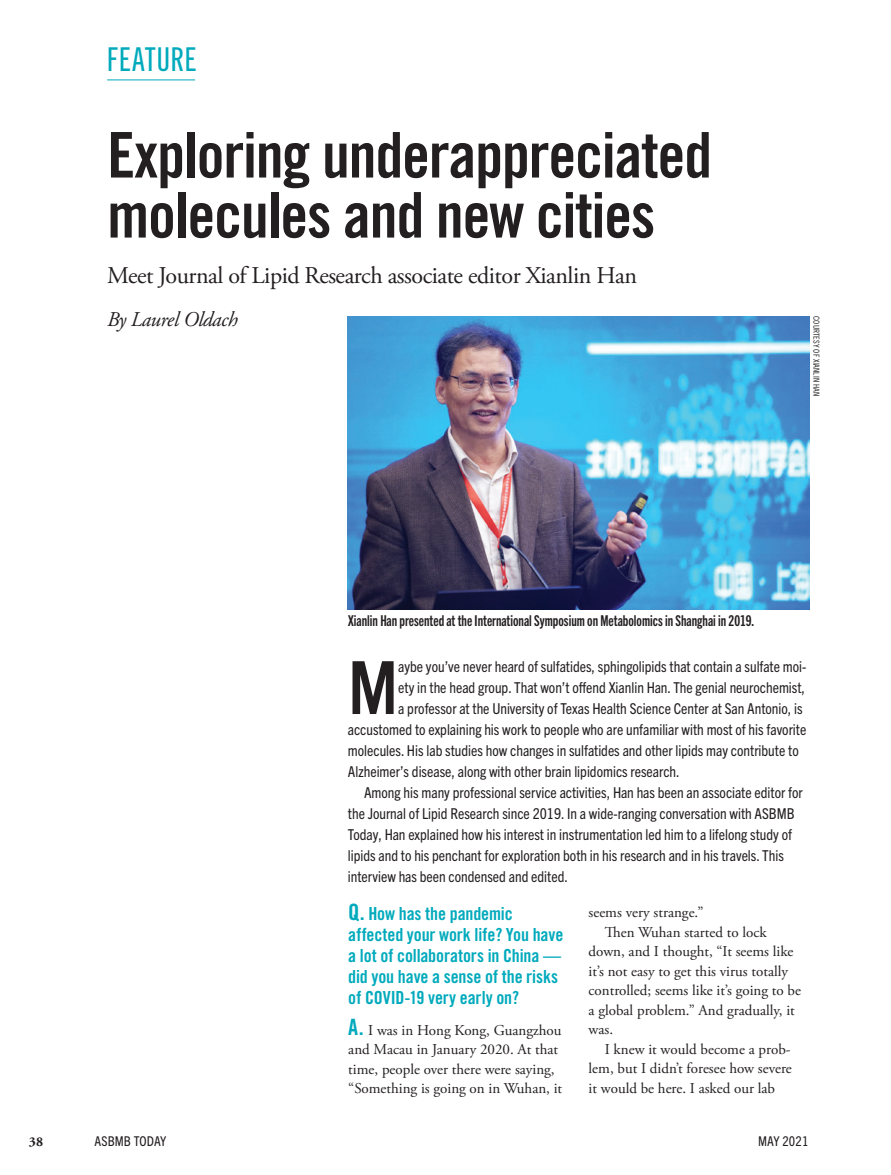
<style>
.page{position:relative;width:891px;height:1175px;background:#fff}
.page>*{position:absolute;margin:0;border:0;box-sizing:border-box;transform-origin:0 0}
.Drop_cap_text{font:700 condensed 73.5px "Trade Gothic Next LT Pro";color:#231f20}
.Header_largest{font:63px/60px "Trade Gothic Bold Cond Twenty";letter-spacing:-.02em;color:#231f20}
.A_NEW_kicker_style_n{font:33px "Trade Gothic Next LT Pro Cm";letter-spacing:.025em;color:#00aabc}
.Subhead_gara{font:24px "Adobe Garamond Pro";letter-spacing:-.02em;color:#231f20}
.Byline_large{font:italic 21px "Adobe Garamond Pro";letter-spacing:-.02em;color:#231f20}
.Questions_subhead{font:18px/21px "Trade Gothic Bold Cond Twenty";letter-spacing:-.005em;color:#00aabc}
.Drop_cap_text-2{font:condensed 15px "Trade Gothic Next LT Pro";color:#231f20}
.Award_text{font:15px/19.5px "Adobe Garamond Pro";color:#231f20}
.Award_text-2{font:condensed 15px/21px "Trade Gothic Next LT Pro";color:#231f20}
.captions{font:15px "Trade Gothic Next LT Pro Bd Cm";color:#231f20}
.t1{font:condensed 13.5px "Trade Gothic Next LT Pro";letter-spacing:.01em;color:#231f20}
.t2{font:700 13.5px "Adobe Garamond Pro";color:#231f20}
.captions-2{font:8.25px "Trade Gothic LT Pro Cn 18";letter-spacing:.01em;color:#231f20}
.s1{font-size:22.5px}
.s2{font-family:"Trade Gothic Bold Cond Twenty";font-size:22.5px;color:#00aabc}
</style>
<div class="page">
<hr style="left:107px;top:80px;width:88px;height:1px;background:#00aabc">
<img style="left:348px;top:316px;width:462px;height:293px">
<p class="A_NEW_kicker_style_n" style="left:107px;top:36px;width:90px">FEATURE</p>
<p class="Header_largest" style="left:107px;top:125px;width:606px">Exploring underappreciated molecules and new cities</p>
<p class="Subhead_gara" style="left:107px;top:261px;width:531px">Meet Journal of Lipid Research associate editor Xianlin Han</p>
<p class="Byline_large" style="left:107px;top:307px;width:132px">By Laurel Oldach</p>
<p class="captions-2" style="left:821px;top:316px;width:81px;rotate:90deg">COURTESY OF XIANLIN HAN</p>
<p class="captions" style="left:348px;top:611px;width:408px">Xianlin Han presented at the International Symposium on Metabolomics in Shanghai in 2019.</p>
<p class="Drop_cap_text" style="left:348px;top:637px;width:52px">M</p>
<p class="Drop_cap_text-2" style="left:398px;top:656px;width:410px">aybe you’ve never heard of sulfatides, sphingolipids that contain a sulfate moi-</p>
<p class="Drop_cap_text-2" style="left:398px;top:677px;width:408px">ety in the head group. That won’t offend Xianlin Han. The genial neurochemist,</p>
<p class="Drop_cap_text-2" style="left:398px;top:698px;width:406px">a professor at the University of Texas Health Science Center at San Antonio, is</p>
<p class="Drop_cap_text-2" style="left:348px;top:719px;width:460px">accustomed to explaining his work to people who are unfamiliar with most of his favorite</p>
<p class="Drop_cap_text-2" style="left:348px;top:740px;width:452px">molecules. His lab studies how changes in sulfatides and other lipids may contribute to</p>
<p class="Drop_cap_text-2" style="left:348px;top:761px;width:333px">Alzheimer’s disease, along with other brain lipidomics research.</p>
<p class="Award_text-2" style="left:348px;top:781px;width:456px;text-indent:16px">Among his many professional service activities, Han has been an associate editor for the Journal of Lipid Research since 2019. In a wide-ranging conversation with ASBMB Today, Han explained how his interest in instrumentation led him to a lifelong study of lipids and to his penchant for exploration both in his research and in his travels. This interview has been condensed and edited.</p>
<p class="Award_text" style="left:589px;top:903px;width:116px">seems very strange.”</p>
<p class="Award_text" style="left:589px;top:922px;width:214px;text-indent:16px">Then Wuhan started to lock down, and I thought, “It seems like it’s not easy to get this virus totally controlled; seems like it’s going to be a global problem.” And gradually, it was.</p>
<p class="Award_text" style="left:589px;top:1039px;width:205px;text-align:justify;text-indent:16px">I knew it would become a prob&shy;lem, but I didn’t foresee how severe it would be here. I asked our lab</p>
<p class="Questions_subhead" style="left:348px;top:902px;width:217px"><span class="s1">Q.</span> How has the pandemic affected your work life? You have a lot of collaborators in China — did you have a sense of the risks of COVID-19 very early on?</p>
<p class="Award_text" style="left:348px;top:1020px;width:215px"><span class="s2">A.</span> I was in Hong Kong, Guangzhou and Macau in January 2020. At that time, people over there were saying, “Something is going on in Wuhan, it</p>
<p class="t2" style="left:29px;top:1133px;width:16px">38</p>
<p class="t1" style="left:94px;top:1131px;width:73px">ASBMB TODAY</p>
<p class="t1" style="left:758px;top:1131px;width:52px">MAY 2021</p>
</div>
